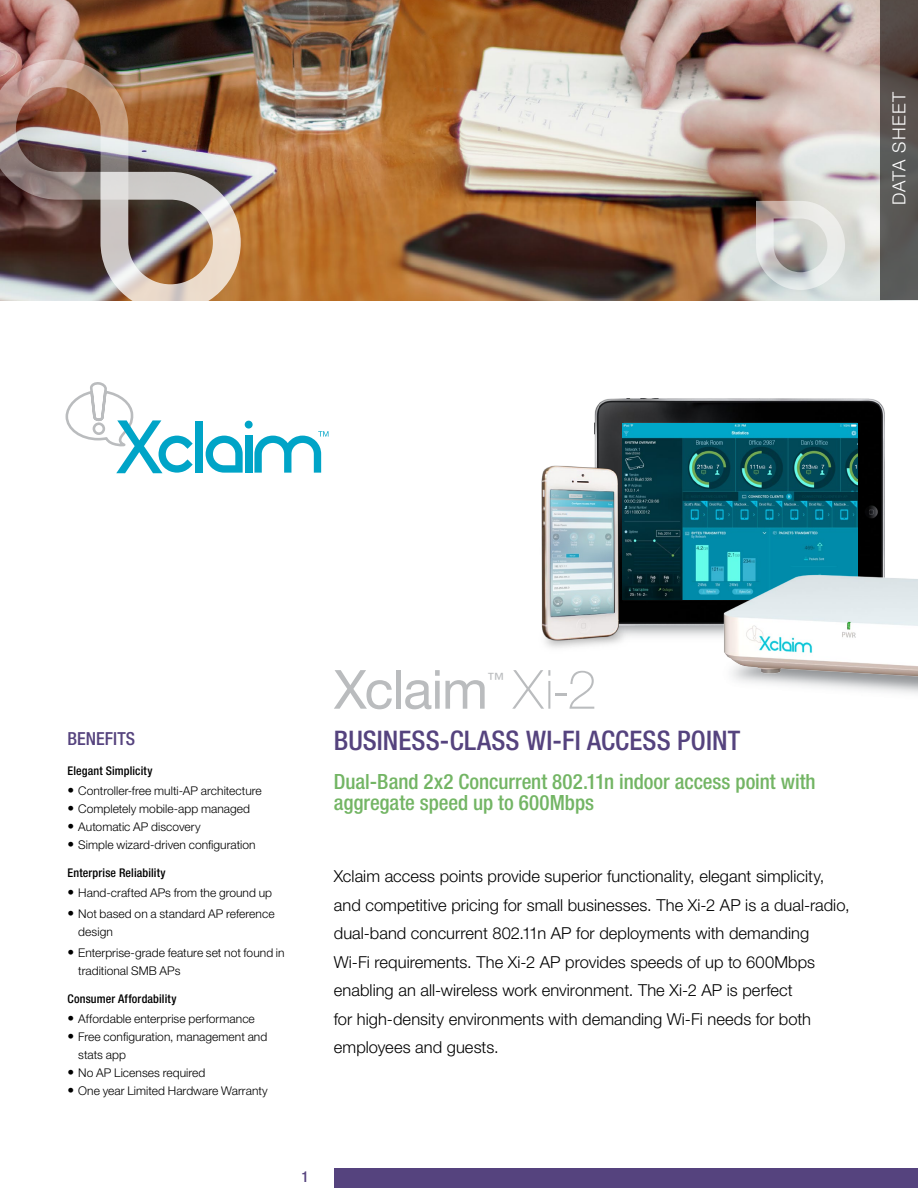
<style>
.page{position:relative;width:918px;height:1188px;background:#fff}
.page>*{position:absolute;margin:0;border:0;box-sizing:border-box;transform-origin:0 0}
.t1{font:54px "Helvetica Neue LT Std";letter-spacing:-.02em;color:#babcbe}
.t2{font:100 54px "Helvetica Neue LT Std";color:#babcbe}
.t3{font:500 condensed 27px "Helvetica Neue LT Std";letter-spacing:.005em;color:#55437e}
.t4{font:500 condensed 21px/21px "Helvetica Neue LT Std";color:#73b564}
.t5{font:300 18px "Helvetica Neue LT Std";letter-spacing:.06em;color:#fff}
.t6{font:500 condensed 18px "Helvetica Neue LT Std";color:#55437e}
.t7{font:17.1px "Helvetica Neue LT Std";color:#babcbe}
.t8{font:300 16.5px/28.5px "Helvetica Neue LT Std";color:#000}
.t9{font:500 condensed 15px "Helvetica Neue LT Std";color:#55437e}
.t10{font:300 12px/18px "Helvetica Neue LT Std";letter-spacing:.005em;color:#000}
.t11{font:500 condensed 12px "Helvetica Neue LT Std";letter-spacing:.015em;color:#000}
.s1{font-size:13.5px}
</style>
<div class="page">
<img style="left:0;top:0;width:880px;height:300px">
<div style="left:196px;top:421px;width:7px;height:52px;background:#00a4c7"></div>
<svg style="left:206px;top:436px;width:37px;height:37px"></svg>
<div style="left:245px;top:436px;width:7px;height:37px;background:#00a4c7"></div>
<div style="left:245px;top:421px;width:8px;height:8px;background:#00a4c7;border-radius:50%"></div>
<svg style="left:65px;top:382px;width:128px;height:91px"></svg>
<svg style="left:254px;top:431px;width:74px;height:42px"></svg>
<svg style="left:880px;top:0;width:38px;height:300px;background:#56514e"></svg>
<img style="left:0;top:59px;width:241px;height:242px">
<div style="left:334px;top:1168px;width:584px;height:20px;background:#55437e"></div>
<svg style="left:756px;top:201px;width:89px;height:89px;background:#d1d1cf"></svg>
<img style="left:594px;top:399px;width:291px;height:227px">
<img style="left:623px;top:423px;width:235px;height:176px">
<img style="left:703px;top:520px;width:215px;height:177px">
<img style="left:626px;top:596px;width:25px;height:44px">
<img style="left:541px;top:449px;width:85px;height:199px">
<p class="t5" style="left:888px;top:205px;width:114px;rotate:-90deg">DATA SHEET</p>
<p class="t6" style="left:68px;top:728px;width:69px">BENEFITS</p>
<p class="t11" style="left:68px;top:764px;width:86px">Elegant Simplicity</p>
<p class="t10" style="left:68px;top:782px;width:196px"><span class="s1">•</span> Controller-free multi-AP architecture</p>
<p class="t10" style="left:68px;top:800px;width:184px"><span class="s1">•</span> Completely mobile-app managed</p>
<p class="t10" style="left:68px;top:818px;width:135px"><span class="s1">•</span> Automatic AP discovery</p>
<p class="t10" style="left:68px;top:836px;width:190px"><span class="s1">•</span> Simple wizard-driven configuration</p>
<p class="t11" style="left:68px;top:866px;width:100px">Enterprise Reliability</p>
<p class="t10" style="left:68px;top:884px;width:206px"><span class="s1">•</span> Hand-crafted APs from the ground up</p>
<p class="t10" style="left:78px;top:905px;width:198px;text-indent:-11px"><span class="s1">•</span> Not based on a standard AP reference design</p>
<p class="t10" style="left:78px;top:944px;width:208px;text-indent:-11px"><span class="s1">•</span> Enterprise-grade feature set not found in traditional SMB APs</p>
<p class="t11" style="left:68px;top:991px;width:110px">Consumer Affordability</p>
<p class="t10" style="left:68px;top:1009px;width:189px"><span class="s1">•</span> Affordable enterprise performance</p>
<p class="t10" style="left:78px;top:1027px;width:191px;text-indent:-11px"><span class="s1">•</span> Free configuration, management and stats app</p>
<p class="t10" style="left:68px;top:1063px;width:139px"><span class="s1">•</span> No AP Licenses required</p>
<p class="t10" style="left:68px;top:1081px;width:202px"><span class="s1">•</span> One year Limited Hardware Warranty</p>
<h1 class="t1" style="left:334px;top:657px;width:156px">Xclaim</h1>
<p class="t7" style="left:487px;top:668px;width:18px">™</p>
<h1 class="t2" style="left:513px;top:659px;width:85px">Xi-2</h1>
<h2 class="t3" style="left:334px;top:725px;width:408px">BUSINESS-CLASS WI-FI ACCESS POINT</h2>
<p class="t4" style="left:334px;top:771px;width:483px">Dual-Band 2x2 Concurrent 802.11n indoor access point with aggregate speed up to 600Mbps</p>
<p class="t8" style="left:334px;top:862px;width:517px">Xclaim access points provide superior functionality, elegant simplicity, and competitive pricing for small businesses. The Xi-2 AP is a dual-radio, dual-band concurrent 802.11n AP for deployments with demanding<br>Wi-Fi requirements. The Xi-2 AP provides speeds of up to 600Mbps enabling an all-wireless work environment. The Xi-2 AP is perfect<br>for high-density environments with demanding Wi-Fi needs for both employees and guests.</p>
<p class="t9" style="left:301px;top:1168px;width:9px">1</p>
</div>
